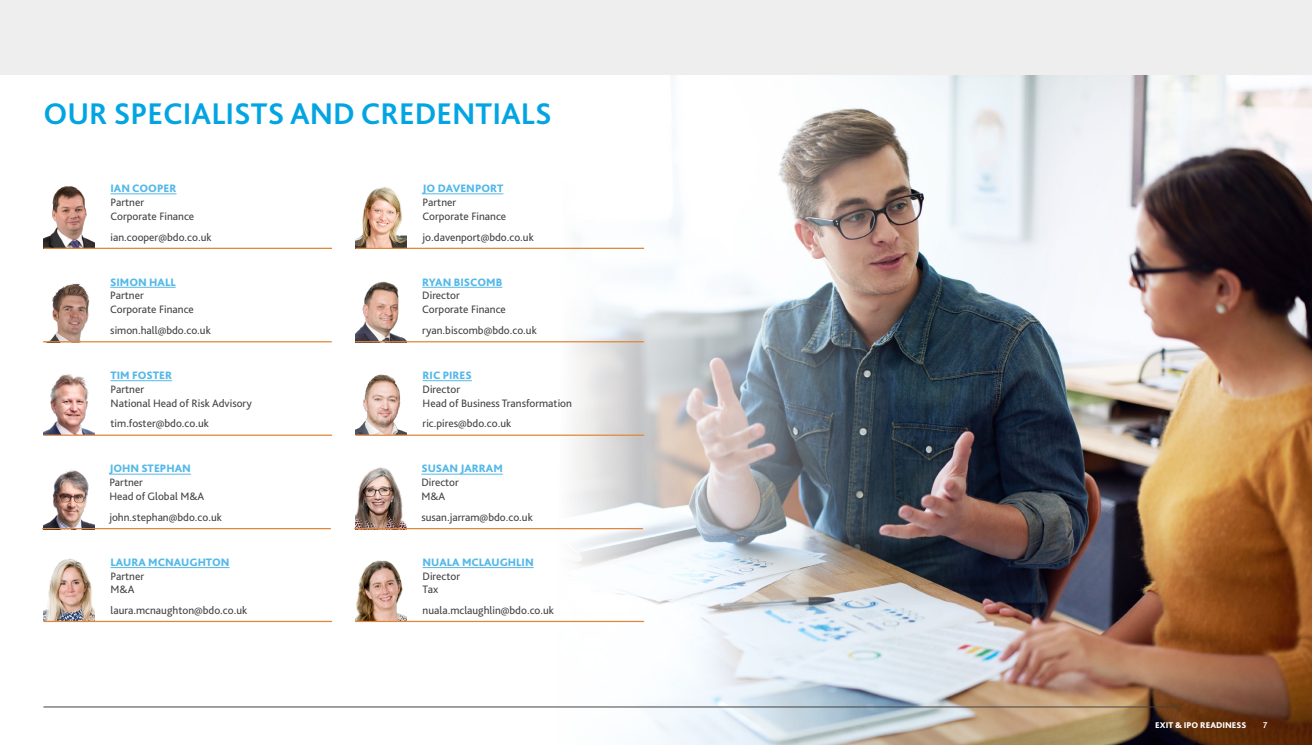
<style>
.page{position:relative;width:1312px;height:745px;background:#fff}
.page>*{position:absolute;margin:0;border:0;box-sizing:border-box;transform-origin:0 0}
.t1{font:700 31.25px "Bliss Pro";color:#02a5e2}
.t2{font:11.25px/13.8px "Bliss Pro";color:#424241}
.t3{font:800 11.25px "Bliss Pro";color:#54b8e8}
.t4{font:800 8.75px "Bliss Pro";color:#fff}
.t5{font:700 8.75px "Bliss Pro";color:#fff}
</style>
<div class="page">
<img style="left:902px;top:74px;width:409px;height:670px">
<svg style="left:289px;top:74px;width:613px;height:670px"></svg>
<div style="left:0;top:0;width:1311px;height:74px;background:#efeeef"></div>
<hr style="left:43px;top:706px;width:1136px;height:1px;background:#424241">
<hr style="left:110px;top:193px;width:66px;height:1px;background:#54b8e8">
<hr style="left:422px;top:193px;width:81px;height:1px;background:#54b8e8">
<hr style="left:110px;top:380px;width:62px;height:1px;background:#54b8e8">
<hr style="left:422px;top:380px;width:50px;height:1px;background:#54b8e8">
<hr style="left:110px;top:567px;width:119px;height:1px;background:#54b8e8">
<hr style="left:422px;top:567px;width:111px;height:1px;background:#54b8e8">
<hr style="left:110px;top:287px;width:65px;height:1px;background:#54b8e8">
<hr style="left:422px;top:287px;width:80px;height:1px;background:#54b8e8">
<hr style="left:109px;top:473px;width:82px;height:1px;background:#54b8e8">
<hr style="left:421px;top:473px;width:81px;height:1px;background:#54b8e8">
<img style="left:43px;top:186px;width:52px;height:61px">
<img style="left:355px;top:184px;width:52px;height:63px">
<img style="left:43px;top:374px;width:52px;height:60px">
<img style="left:355px;top:371px;width:52px;height:63px">
<img style="left:43px;top:558px;width:52px;height:62px">
<img style="left:355px;top:557px;width:52px;height:63px">
<img style="left:49px;top:283px;width:41px;height:58px">
<img style="left:355px;top:278px;width:52px;height:63px">
<img style="left:43px;top:470px;width:52px;height:57px">
<img style="left:355px;top:465px;width:52px;height:62px">
<hr style="left:43px;top:620px;width:289px;height:1px;background:#df8639">
<hr style="left:355px;top:620px;width:289px;height:1px;background:#df8639">
<hr style="left:43px;top:247px;width:289px;height:2px;background:#df8639">
<hr style="left:355px;top:247px;width:289px;height:2px;background:#df8639">
<hr style="left:43px;top:434px;width:289px;height:1px;background:#df8639">
<hr style="left:355px;top:434px;width:289px;height:1px;background:#df8639">
<hr style="left:43px;top:341px;width:289px;height:1px;background:#df8639">
<hr style="left:355px;top:341px;width:288px;height:1px;background:#df8639">
<hr style="left:42px;top:527px;width:289px;height:2px;background:#df8639">
<hr style="left:354px;top:527px;width:288px;height:2px;background:#df8639">
<h1 class="t1" style="left:43px;top:94px;width:509px">OUR SPECIALISTS AND CREDENTIALS</h1>
<p class="t3" style="left:110px;top:181px;width:67px">IAN COOPER</p>
<p class="t2" style="left:110px;top:195px;width:85px">Partner<br>Corporate Finance</p>
<p class="t2" style="left:110px;top:229px;width:102px">ian.cooper@bdo.co.uk</p>
<p class="t3" style="left:110px;top:275px;width:67px">SIMON HALL</p>
<p class="t2" style="left:110px;top:288px;width:85px">Partner<br>Corporate Finance</p>
<p class="t2" style="left:110px;top:323px;width:102px">simon.hall@bdo.co.uk</p>
<p class="t3" style="left:110px;top:368px;width:63px">TIM FOSTER</p>
<p class="t2" style="left:110px;top:381px;width:143px">Partner<br>National Head of Risk Advisory</p>
<p class="t2" style="left:110px;top:416px;width:100px">tim.foster@bdo.co.uk</p>
<p class="t3" style="left:109px;top:461px;width:83px">JOHN STEPHAN</p>
<p class="t2" style="left:109px;top:475px;width:97px">Partner<br>Head of Global M&amp;A</p>
<p class="t2" style="left:109px;top:509px;width:114px">john.stephan@bdo.co.uk</p>
<p class="t3" style="left:110px;top:554px;width:120px">LAURA MCNAUGHTON</p>
<p class="t2" style="left:110px;top:568px;width:35px">Partner<br>M&amp;A</p>
<p class="t2" style="left:110px;top:603px;width:138px">laura.mcnaughton@bdo.co.uk</p>
<p class="t3" style="left:422px;top:181px;width:82px">JO DAVENPORT</p>
<p class="t2" style="left:422px;top:195px;width:85px">Partner<br>Corporate Finance</p>
<p class="t2" style="left:422px;top:229px;width:113px">jo.davenport@bdo.co.uk</p>
<p class="t3" style="left:422px;top:275px;width:82px">RYAN BISCOMB</p>
<p class="t2" style="left:422px;top:288px;width:85px">Director<br>Corporate Finance</p>
<p class="t2" style="left:422px;top:323px;width:116px">ryan.biscomb@bdo.co.uk</p>
<p class="t3" style="left:422px;top:368px;width:51px">RIC PIRES</p>
<p class="t2" style="left:422px;top:381px;width:151px">Director<br>Head of Business Transformation</p>
<p class="t2" style="left:422px;top:416px;width:90px">ric.pires@bdo.co.uk</p>
<p class="t3" style="left:421px;top:461px;width:83px">SUSAN JARRAM</p>
<p class="t2" style="left:421px;top:475px;width:39px">Director<br>M&amp;A</p>
<p class="t2" style="left:421px;top:509px;width:113px">susan.jarram@bdo.co.uk</p>
<p class="t3" style="left:422px;top:554px;width:112px">NUALA MCLAUGHLIN</p>
<p class="t2" style="left:422px;top:568px;width:39px">Director<br>Tax</p>
<p class="t2" style="left:422px;top:603px;width:133px">nuala.mclaughlin@bdo.co.uk</p>
<p class="t4" style="left:1154px;top:718px;width:93px">EXIT &amp; IPO READINESS</p>
<p class="t5" style="left:1262px;top:718px;width:6px">7</p>
</div>
